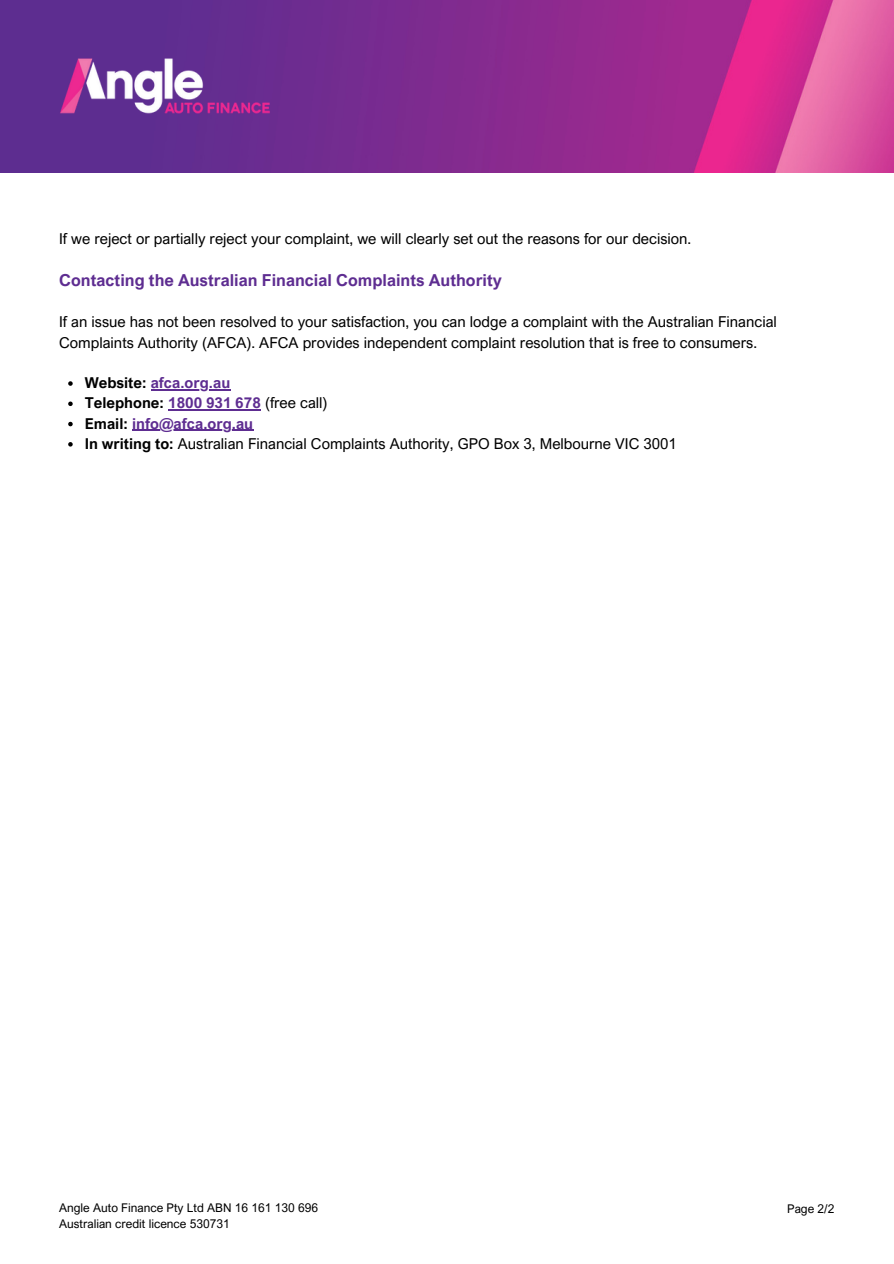
<style>
.page{position:relative;width:894px;height:1264px;background:#fff}
.page>*{position:absolute;margin:0;border:0;box-sizing:border-box;transform-origin:0 0}
.t1{font:700 16.5px "Arial Nova";color:#5e2d91}
.t2{font:15px/20.2px "Arial Nova";color:#000}
.t3{font:12px/16px "Arial Nova";color:#000}
.s1{font-weight:700}
.s2{font-weight:700;color:#5e2d91}
</style>
<div class="page">
<img style="left:0;top:0;width:893px;height:172px">
<img style="left:57px;top:55px;width:217px;height:61px">
<svg style="left:68px;top:381px;width:5px;height:5px"></svg>
<hr style="left:151px;top:389px;width:79px;height:1px;background:#5e2d91">
<svg style="left:68px;top:401px;width:5px;height:5px"></svg>
<hr style="left:168px;top:409px;width:93px;height:1px;background:#5e2d91">
<svg style="left:68px;top:422px;width:5px;height:4px"></svg>
<hr style="left:132px;top:429px;width:121px;height:2px;background:#5e2d91">
<svg style="left:68px;top:442px;width:5px;height:4px"></svg>
<p class="t2" style="left:59px;top:228px;width:633px">If we reject or partially reject your complaint, we will clearly set out the reasons for our decision.</p>
<p class="t1" style="left:59px;top:269px;width:444px">Contacting the Australian Financial Complaints Authority</p>
<p class="t2" style="left:59px;top:311px;width:719px">If an issue has not been resolved to your satisfaction, you can lodge a complaint with the Australian Financial<br>Complaints Authority (AFCA). AFCA provides independent complaint resolution that is free to consumers.</p>
<p class="t2" style="left:85px;top:372px;width:593px"><span class="s1">Website:</span> <span class="s2">afca.org.au<br></span><span class="s1">Telephone:</span> <span class="s2">1800 931 678</span> (free call)<br><span class="s1">Email:</span> <span class="s2">info@afca.org.au<br></span><span class="s1">In writing to:</span> Australian Financial Complaints Authority, GPO Box 3, Melbourne VIC 3001</p>
<p class="t3" style="left:59px;top:1199px;width:260px">Angle Auto Finance Pty Ltd ABN 16 161 130 696<br>Australian credit licence 530731</p>
<p class="t3" style="left:787px;top:1200px;width:49px">Page 2/2</p>
</div>
